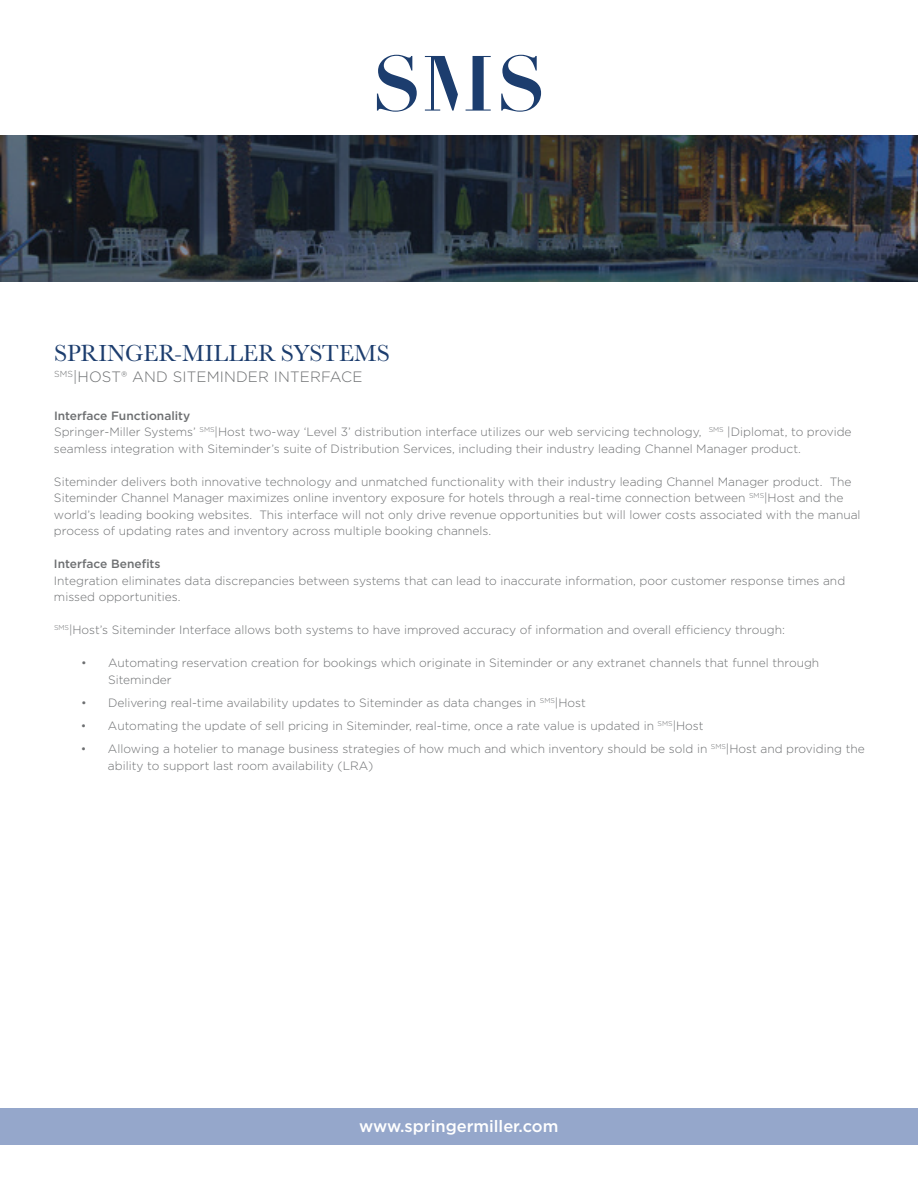
<style>
.page{position:relative;width:918px;height:1188px;background:#fff}
.page>*{position:absolute;margin:0;border:0;box-sizing:border-box;transform-origin:0 0}
.t1{font:24px "Baskerville URW";color:#1c3d6e}
.t2{font:500 16.5px "Gotham";color:#fff}
.t3{font:300 15px "Gotham";letter-spacing:.01em;color:#6d6f71}
.t4{font:300 12px/16.5px "Gotham";color:#6d6f71}
.t5{font:500 12px "Gotham";color:#6d6f71}
.s1{font-weight:500}
</style>
<div class="page">
<svg style="left:377px;top:55px;width:40px;height:57px"></svg>
<svg style="left:425px;top:56px;width:33px;height:55px"></svg>
<svg style="left:501px;top:55px;width:40px;height:57px"></svg>
<svg style="left:466px;top:56px;width:25px;height:55px"></svg>
<hr style="left:431px;top:56px;width:3px;height:54px;background:#1c3d6e">
<div style="left:1px;top:1108px;width:917px;height:37px;background:#95a7cb"></div>
<img style="left:0;top:136px;width:918px;height:146px">
<h1 class="t1" style="left:54px;top:337px;width:337px">SPRINGER-MILLER SYSTEMS</h1>
<p class="t3" style="left:54px;top:367px;width:310px"><sup>SMS</sup>|HOST® AND SITEMINDER INTERFACE</p>
<p class="t4" style="left:54px;top:407px;width:799px"><span class="s1">Interface Functionality<br></span>Springer-Miller Systems’ <sup>SMS</sup>|Host two-way ‘Level 3’ distribution interface utilizes our web servicing technology, <sup>SMS</sup> |Diplomat, to provide seamless integration with Siteminder’s suite of Distribution Services, including their industry leading Channel Manager product.</p>
<p class="t4" style="left:54px;top:473px;width:808px">Siteminder delivers both innovative technology and unmatched functionality with their industry leading Channel Manager product. The Siteminder Channel Manager maximizes online inventory exposure for hotels through a real-time connection between <sup>SMS</sup>|Host and the world’s leading booking websites. This interface will not only drive revenue opportunities but will lower costs associated with the manual process of updating rates and inventory across multiple booking channels.</p>
<p class="t5" style="left:54px;top:556px;width:108px">Interface Benefits</p>
<p class="t4" style="left:54px;top:572px;width:793px">Integration eliminates data discrepancies between systems that can lead to inaccurate information, poor customer response times and missed opportunities.</p>
<p class="t4" style="left:54px;top:621px;width:732px"><sup>SMS</sup>|Host’s Siteminder Interface allows both systems to have improved accuracy of information and overall efficiency through:</p>
<p class="t4" style="left:108px;top:654px;width:713px;text-indent:-27px">• Automating reservation creation for bookings which originate in Siteminder or any extranet channels that funnel through<br>Siteminder</p>
<p class="t4" style="left:81px;top:694px;width:506px">• Delivering real-time availability updates to Siteminder as data changes in <sup>SMS</sup>|Host</p>
<p class="t4" style="left:81px;top:717px;width:624px">• Automating the update of sell pricing in Siteminder, real-time, once a rate value is updated in <sup>SMS</sup>|Host</p>
<p class="t4" style="left:108px;top:741px;width:758px;text-indent:-27px">• Allowing a hotelier to manage business strategies of how much and which inventory should be sold in <sup>SMS</sup>|Host and providing the ability to support last room availability (LRA)</p>
<h2 class="t2" style="left:359px;top:1116px;width:201px">www.springermiller.com</h2>
</div>
